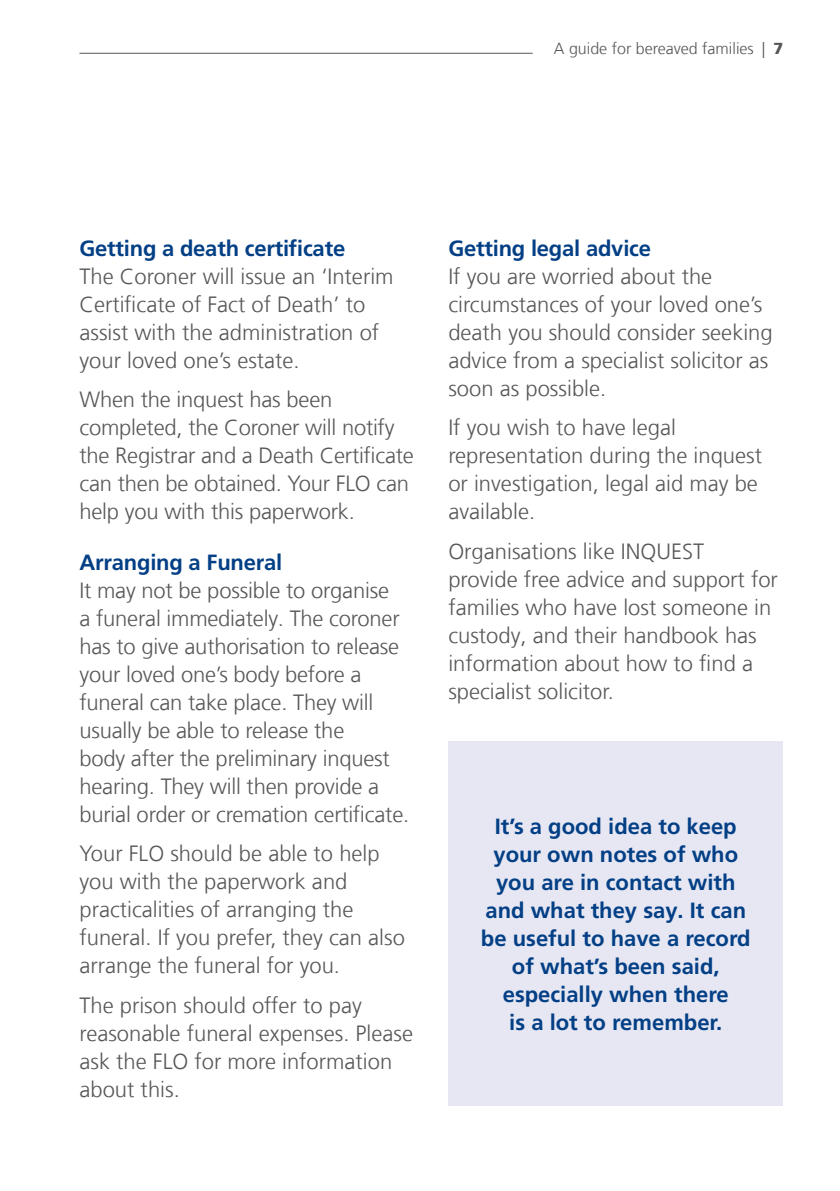
<style>
.page{position:relative;width:840px;height:1191px;background:#fff}
.page>*{position:absolute;margin:0;border:0;box-sizing:border-box;transform-origin:0 0}
.t1{font:300 22px/28px "Frutiger LT Com";color:#575756}
.t2{font:700 22px/28px "Frutiger LT Com";color:#033f85;text-align:center}
.t3{font:300 16px "Frutiger LT Com";color:#575756}
.s1{font-weight:900}
</style>
<div class="page">
<hr style="left:79px;top:53px;width:453px;height:1px;background:#575756">
<div style="left:448px;top:741px;width:334px;height:365px;background:#e6e7f3"></div>
<p class="t3" style="left:553px;top:38px;width:231px">A guide for bereaved families | <span class="s1">7</span></p>
<p class="t2" style="left:79px;top:234px;width:267px">Getting a death certificate</p>
<p class="t1" style="left:79px;top:262px;width:315px">The Coroner will issue an ‘Interim<br>Certificate of Fact of Death’ to assist with the administration of your loved one’s estate.</p>
<p class="t1" style="left:79px;top:385px;width:336px">When the inquest has been completed, the Coroner will notify the Registrar and a Death Certificate can then be obtained. Your FLO can help you with this paperwork.</p>
<p class="t2" style="left:79px;top:548px;width:204px">Arranging a Funeral</p>
<p class="t1" style="left:79px;top:576px;width:331px">It may not be possible to organise<br>a funeral immediately. The coroner has to give authorisation to release your loved one’s body before a funeral can take place. They will usually be able to release the<br>body after the preliminary inquest hearing. They will then provide a burial order or cremation certificate.</p>
<p class="t1" style="left:79px;top:839px;width:327px">Your FLO should be able to help you with the paperwork and practicalities of arranging the funeral. If you prefer, they can also arrange the funeral for you.</p>
<p class="t1" style="left:79px;top:991px;width:335px">The prison should offer to pay reasonable funeral expenses. Please ask the FLO for more information about this.</p>
<p class="t2" style="left:448px;top:234px;width:204px">Getting legal advice</p>
<p class="t1" style="left:448px;top:262px;width:325px">If you are worried about the circumstances of your loved one’s death you should consider seeking advice from a specialist solicitor as soon as possible.</p>
<p class="t1" style="left:448px;top:413px;width:315px">If you wish to have legal representation during the inquest or investigation, legal aid may be available.</p>
<p class="t1" style="left:448px;top:537px;width:331px">Organisations like INQUEST provide free advice and support for families who have lost someone in custody, and their handbook has information about how to find a specialist solicitor.</p>
<p class="t2" style="left:480px;top:812px;width:271px">It’s a good idea to keep your own notes of who you are in contact with and what they say. It can be useful to have a record of what’s been said, especially when there<br>is a lot to remember.</p>
</div>
